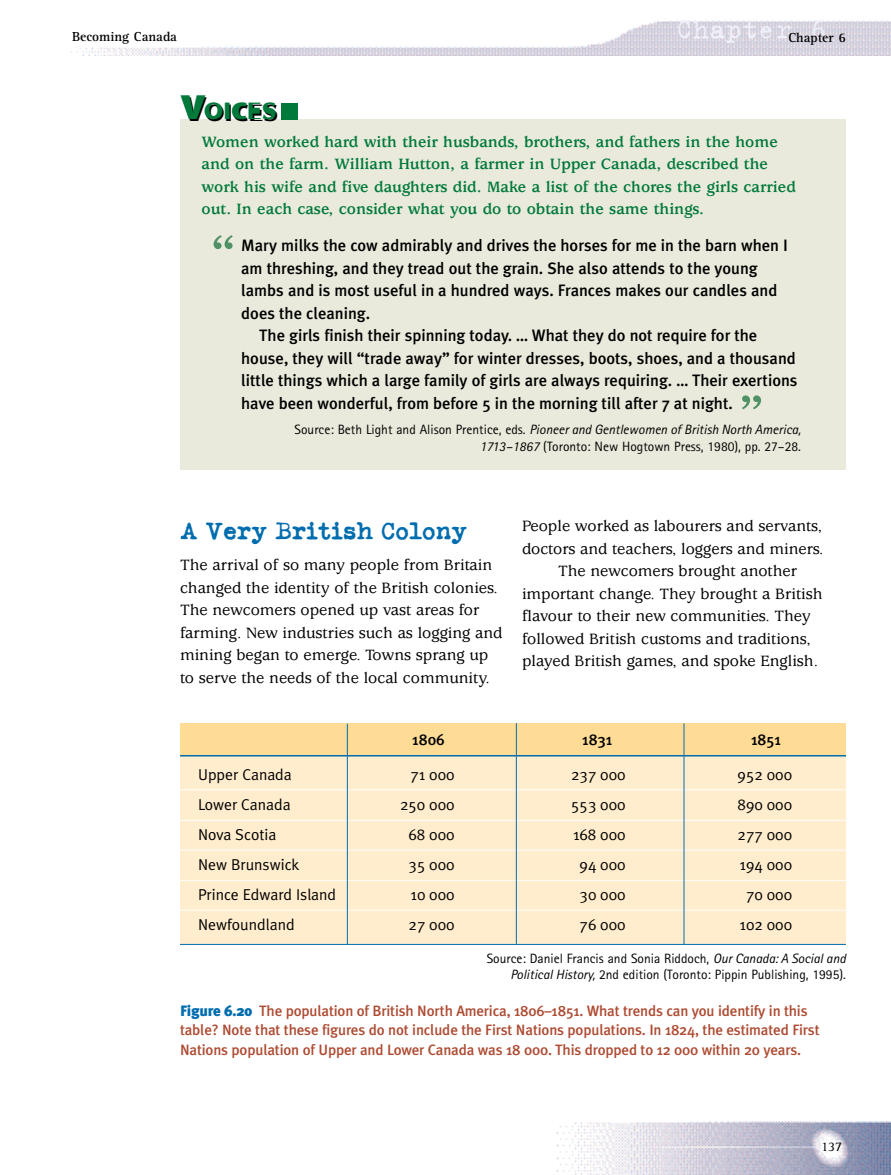
<style>
.page{position:relative;width:891px;height:1175px;background:#fff}
.page>*{position:absolute;margin:0;border:0;box-sizing:border-box;transform-origin:0 0}
.t1{font:700 54px "Usherwood";color:#509266}
.t2{font:30px "Trixie Text";color:#eff0f8}
.t3{font:27px "Cathodelic";color:#00793b}
.t4{font:700 24px "Typeka Taxi";color:#006daf}
.t5{font:500 16.5px "Meta Plus";color:#000}
.t6{font:500 16.5px/22.5px "Usherwood";color:#000}
.t7{font:700 16.5px/22.5px "Usherwood";color:#00793b}
.t8{font:15.75px "Meta Plus Normal";color:#000}
.t9{font:500 15.75px "Meta Plus";color:#000}
.t10{font:500 15px/19.5px "Meta Plus";letter-spacing:-.01em;color:#ae4b32}
.t11{font:13.5px/16.5px "Rotis Sans Serif";color:#000;text-align:right}
.t12{font:700 13.5px "Rotis Serif";color:#000}
.t13{font:13.5px "Rotis Serif";color:#000}
.s1{font-size:39px}
.s2{font-style:italic}
.s3{font-weight:900;color:#006daf}
</style>
<div class="page">
<img style="left:556px;top:1121px;width:335px;height:53px">
<img style="left:71px;top:21px;width:820px;height:34px">
<div style="left:180px;top:119px;width:666px;height:351px;background:#e9eadb"></div>
<div style="left:281px;top:103px;width:16px;height:16px;background:#00793b"></div>
<div style="left:180px;top:723px;width:666px;height:62px;background:#ffdc96"></div>
<div style="left:180px;top:756px;width:666px;height:188px;background:#ffedcd"></div>
<hr style="left:180px;top:755px;width:666px;height:1px;background:#006daf">
<hr style="left:180px;top:944px;width:666px;height:1px;background:#006daf">
<hr style="left:180px;top:820px;width:666px;height:1px;background:#fff">
<hr style="left:180px;top:789px;width:666px;height:1px;background:#fff">
<hr style="left:180px;top:849px;width:666px;height:1px;background:#fff">
<hr style="left:180px;top:880px;width:666px;height:1px;background:#fff">
<hr style="left:180px;top:909px;width:666px;height:1px;background:#fff">
<hr style="left:347px;top:723px;width:1px;height:221px;background:#006daf">
<hr style="left:516px;top:723px;width:1px;height:220px;background:#006daf">
<hr style="left:684px;top:723px;width:1px;height:221px;background:#006daf">
<p class="t12" style="left:72px;top:31px;width:107px">Becoming Canada</p>
<h2 class="t2" style="left:676px;top:10px;width:152px">Chapter 6</h2>
<p class="t12" style="left:789px;top:32px;width:59px">Chapter 6</p>
<h3 class="t3" style="left:180px;top:102px;width:98px"><span class="s1">V</span>OICES</h3>
<p class="t7" style="left:202px;top:132px;width:596px">Women worked hard with their husbands, brothers, and fathers in the home and on the farm. William Hutton, a farmer in Upper Canada, described the work his wife and five daughters did. Make a list of the chores the girls carried out. In each case, consider what you do to obtain the same things.</p>
<p class="t5" style="left:241px;top:240px;width:548px">Mary milks the cow admirably and drives the horses for me in the barn when I</p>
<p class="t5" style="left:241px;top:262px;width:518px">am threshing, and they tread out the grain. She also attends to the young</p>
<p class="t5" style="left:241px;top:285px;width:538px">lambs and is most useful in a hundred ways. Frances makes our candles and</p>
<p class="t5" style="left:241px;top:307px;width:130px">does the cleaning.</p>
<p class="t5" style="left:259px;top:330px;width:500px">The girls finish their spinning today. … What they do not require for the</p>
<p class="t5" style="left:241px;top:352px;width:556px">house, they will “trade away” for winter dresses, boots, shoes, and a thousand</p>
<p class="t5" style="left:241px;top:375px;width:558px">little things which a large family of girls are always requiring. … Their exertions</p>
<p class="t5" style="left:241px;top:397px;width:493px">have been wonderful, from before 5 in the morning till after 7 at night.</p>
<p class="t11" style="left:295px;top:422px;width:508px">Source: Beth Light and Alison Prentice, eds. <span class="s2">Pioneer and Gentlewomen of British North America,<br>1713–1867</span> (Toronto: New Hogtown Press, 1980), pp. 27–28.</p>
<h1 class="t1" style="left:210px;top:233px;width:28px">“</h1>
<h1 class="t1" style="left:738px;top:393px;width:28px">”</h1>
<h3 class="t4" style="left:180px;top:521px;width:289px">A Very British Colony</h3>
<p class="t6" style="left:180px;top:555px;width:324px">The arrival of so many people from Britain changed the identity of the British colonies.<br>The newcomers opened up vast areas for farming. New industries such as logging and mining began to emerge. Towns sprang up to serve the needs of the local community.</p>
<p class="t6" style="left:522px;top:516px;width:302px">People worked as labourers and servants,</p>
<p class="t6" style="left:522px;top:539px;width:303px">doctors and teachers, loggers and miners.</p>
<p class="t6" style="left:558px;top:561px;width:241px">The newcomers brought another</p>
<p class="t6" style="left:522px;top:584px;width:302px">important change. They brought a British</p>
<p class="t6" style="left:522px;top:606px;width:290px">flavour to their new communities. They</p>
<p class="t6" style="left:522px;top:629px;width:290px">followed British customs and traditions,</p>
<p class="t6" style="left:522px;top:651px;width:298px">played British games, and spoke English.</p>
<p class="t9" style="left:412px;top:734px;width:34px">1806</p>
<p class="t9" style="left:582px;top:734px;width:32px">1831</p>
<p class="t9" style="left:751px;top:734px;width:32px">1851</p>
<p class="t8" style="left:198px;top:768px;width:95px">Upper Canada</p>
<p class="t8" style="left:411px;top:768px;width:46px">71 000</p>
<p class="t8" style="left:571px;top:768px;width:56px">237 000</p>
<p class="t8" style="left:738px;top:768px;width:56px">952 000</p>
<p class="t8" style="left:198px;top:798px;width:94px">Lower Canada</p>
<p class="t8" style="left:400px;top:798px;width:56px">250 000</p>
<p class="t8" style="left:571px;top:798px;width:56px">553 000</p>
<p class="t8" style="left:738px;top:798px;width:56px">890 000</p>
<p class="t8" style="left:198px;top:828px;width:80px">Nova Scotia</p>
<p class="t8" style="left:409px;top:828px;width:48px">68 000</p>
<p class="t8" style="left:573px;top:828px;width:54px">168 000</p>
<p class="t8" style="left:738px;top:828px;width:56px">277 000</p>
<p class="t8" style="left:198px;top:858px;width:103px">New Brunswick</p>
<p class="t8" style="left:409px;top:858px;width:48px">35 000</p>
<p class="t8" style="left:580px;top:858px;width:48px">94 000</p>
<p class="t8" style="left:740px;top:858px;width:54px">194 000</p>
<p class="t8" style="left:198px;top:888px;width:140px">Prince Edward Island</p>
<p class="t8" style="left:411px;top:888px;width:46px">10 000</p>
<p class="t8" style="left:580px;top:888px;width:48px">30 000</p>
<p class="t8" style="left:746px;top:888px;width:48px">70 000</p>
<p class="t8" style="left:198px;top:918px;width:98px">Newfoundland</p>
<p class="t8" style="left:409px;top:918px;width:48px">27 000</p>
<p class="t8" style="left:580px;top:918px;width:48px">76 000</p>
<p class="t8" style="left:740px;top:918px;width:54px">102 000</p>
<p class="t11" style="left:487px;top:951px;width:361px">Source: Daniel Francis and Sonia Riddoch, <span class="s2">Our Canada: A Social and<br>Political History,</span> 2nd edition (Toronto: Pippin Publishing, 1995).</p>
<p class="t10" style="left:180px;top:1002px;width:641px"><span class="s3">Figure 6.20</span> The population of British North America, 1806–1851. What trends can you identify in this table? Note that these figures do not include the First Nations populations. In 1824, the estimated First<br>Nations population of Upper and Lower Canada was 18 000. This dropped to 12 000 within 20 years.</p>
<p class="t13" style="left:821px;top:1141px;width:23px">137</p>
</div>
